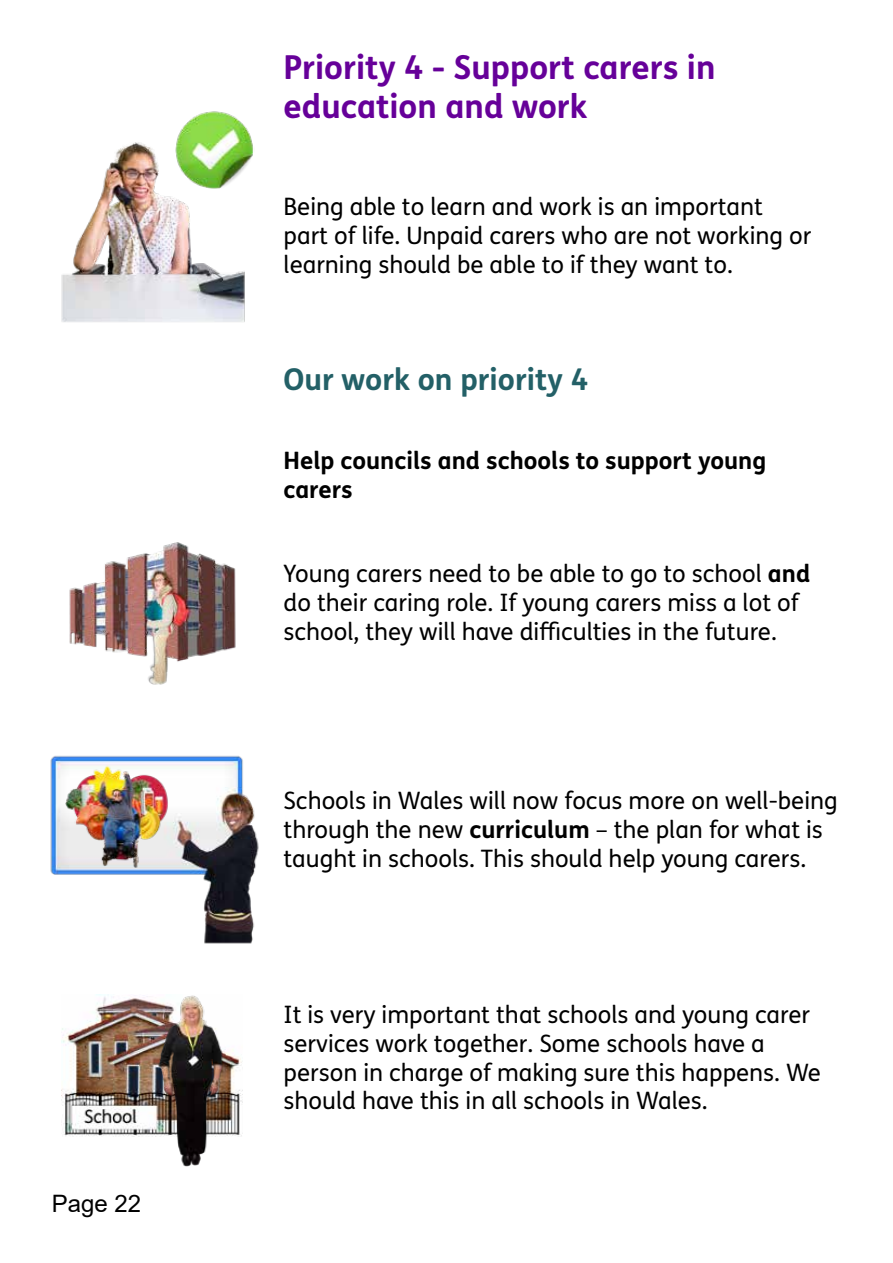
<style>
.page{position:relative;width:893px;height:1263px;background:#fff}
.page>*{position:absolute;margin:0;border:0;box-sizing:border-box;transform-origin:0 0}
.t1{font:700 33px/39.6px "FS Me Pro";color:#609}
.t2{font:700 30px "FS Me Pro";color:#236067}
.t3{font:24px/28.8px "FS Me Pro";color:#000}
.t4{font:700 24px/28.8px "FS Me Pro";color:#000}
.t5{font:24px "Arial";color:#000}
.s1{font-weight:700}
</style>
<div class="page">
<img style="left:61px;top:142px;width:184px;height:180px">
<img style="left:174px;top:111px;width:79px;height:78px">
<img style="left:69px;top:542px;width:167px;height:143px">
<img style="left:50px;top:755px;width:209px;height:189px">
<img style="left:64px;top:762px;width:107px;height:107px">
<img style="left:61px;top:994px;width:182px;height:143px">
<img style="left:152px;top:994px;width:76px;height:173px">
<p class="t5" style="left:52px;top:1187px;width:91px">Page 22</p>
<h1 class="t1" style="left:284px;top:46px;width:434px">Priority 4 - Support carers in education and work</h1>
<p class="t3" style="left:284px;top:192px;width:529px">Being able to learn and work is an important part of life. Unpaid carers who are not working or learning should be able to if they want to.</p>
<h2 class="t2" style="left:284px;top:356px;width:306px">Our work on priority 4</h2>
<p class="t4" style="left:284px;top:445px;width:484px">Help councils and schools to support young carers</p>
<p class="t3" style="left:284px;top:559px;width:528px">Young carers need to be able to go to school <span class="s1">and </span>do their caring role. If young carers miss a lot of school, they will have difculties in the future.</p>
<p class="t3" style="left:284px;top:786px;width:556px">Schools in Wales will now focus more on well-being through the new <span class="s1">curriculum</span> – the plan for what is taught in schools. This should help young carers.</p>
<p class="t3" style="left:284px;top:1000px;width:539px">It is very important that schools and young carer services work together. Some schools have a person in charge of making sure this happens. We should have this in all schools in Wales.</p>
</div>
